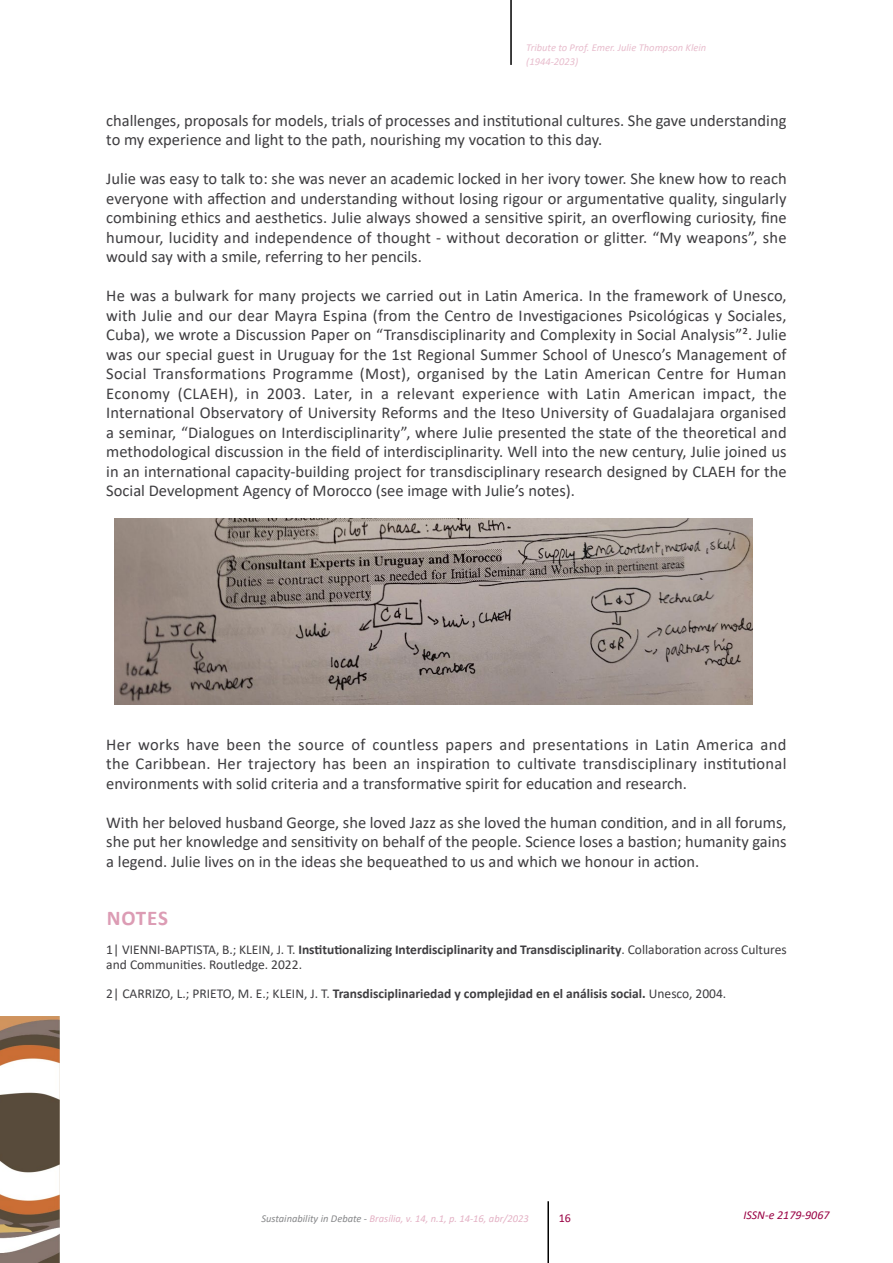
<style>
.page{position:relative;width:893px;height:1263px;background:#fff}
.page>*{position:absolute;margin:0;border:0;box-sizing:border-box;transform-origin:0 0}
.t1{font:700 21px "Calibri";letter-spacing:.035em;color:#dc9cb4}
.t2{font:16.5px/19.5px "Calibri";color:#3e3d40;text-align:justify}
.t3{font:13.5px/15.6px "Calibri";color:#3e3d40}
.t4{font:700 13.5px "Calibri";color:#3e3d40}
.t5{font:italic 12px "Calibri";color:#990043}
.t6{font:12px "Calibri";color:#990043}
.t7{font:italic 10.5px "Calibri";color:#e4b2c5}
.t8{font:italic 10.5px/13.5px "Calibri";color:#e8bdcd}
.s1{font-weight:700}
.s2{font-weight:400}
.s3{color:#87888a}
</style>
<div class="page">
<img style="left:0;top:1016px;width:60px;height:247px">
<hr style="left:510px;top:0;width:2px;height:65px;background:#000">
<hr style="left:547px;top:1201px;width:2px;height:62px;background:#000">
<img style="left:115px;top:518px;width:638px;height:187px">
<p class="t8" style="left:526px;top:41px;width:182px">Tribute to Prof. Emer. Julie Thompson Klein (1944-2023)</p>
<p class="t2" style="left:106px;top:110px;width:682px">challenges, proposals for models, trials of processes and institutional cultures. She gave understanding to my experience and light to the path, nourishing my vocation to this day.</p>
<p class="t2" style="left:106px;top:169px;width:682px">Julie was easy to talk to: she was never an academic locked in her ivory tower. She knew how to reach everyone with affection and understanding without losing rigour or argumentative quality, singularly combining ethics and aesthetics. Julie always showed a sensitive spirit, an overflowing curiosity, fine humour, lucidity and independence of thought - without decoration or glitter. “My weapons”, she would say with a smile, referring to her pencils.</p>
<p class="t2" style="left:106px;top:286px;width:682px">He was a bulwark for many projects we carried out in Latin America. In the framework of Unesco, with Julie and our dear Mayra Espina (from the Centro de Investigaciones Psicológicas y Sociales, Cuba), we wrote a Discussion Paper on “Transdisciplinarity and Complexity in Social Analysis”2. Julie was our special guest in Uruguay for the 1st Regional Summer School of Unesco’s Management of Social Transformations Programme (Most), organised by the Latin American Centre for Human Economy (CLAEH), in 2003. Later, in a relevant experience with Latin American impact, the International Observatory of University Reforms and the Iteso University of Guadalajara organised a seminar, “Dialogues on Interdisciplinarity”, where Julie presented the state of the theoretical and methodological discussion in the field of interdisciplinarity. Well into the new century, Julie joined us in an international capacity-building project for transdisciplinary research designed by CLAEH for the Social Development Agency of Morocco (see image with Julie’s notes).</p>
<p class="t2" style="left:106px;top:734px;width:682px">Her works have been the source of countless papers and presentations in Latin America and the Caribbean. Her trajectory has been an inspiration to cultivate transdisciplinary institutional environments with solid criteria and a transformative spirit for education and research.</p>
<p class="t2" style="left:106px;top:812px;width:682px">With her beloved husband George, she loved Jazz as she loved the human condition, and in all forums, she put her knowledge and sensitivity on behalf of the people. Science loses a bastion; humanity gains a legend. Julie lives on in the ideas she bequeathed to us and which we honour in action.</p>
<p class="t1" style="left:107px;top:903px;width:63px">NOTES</p>
<p class="t3" style="left:106px;top:941px;width:682px">1| VIENNI-BAPTISTA, B.; KLEIN, J. T. <span class="s1">Institutionalizing Interdisciplinarity and Transdisciplinarity</span>. Collaboration across Cultures and Communities. Routledge. 2022.</p>
<p class="t4" style="left:106px;top:983px;width:621px"><span class="s2">2| CARRIZO, L.; PRIETO, M. E.; KLEIN, J. T.</span> Transdisciplinariedad y complejidad en el análisis social. <span class="s2">Unesco, 2004.</span></p>
<p class="t7" style="left:261px;top:1211px;width:269px"><span class="s3">Sustainability in Debate -</span> Brasília, v. 14, n.1, p. 14-16, abr/2023</p>
<p class="t6" style="left:559px;top:1209px;width:14px">16</p>
<p class="t5" style="left:743px;top:1206px;width:88px">ISSN-e 2179-9067</p>
</div>
